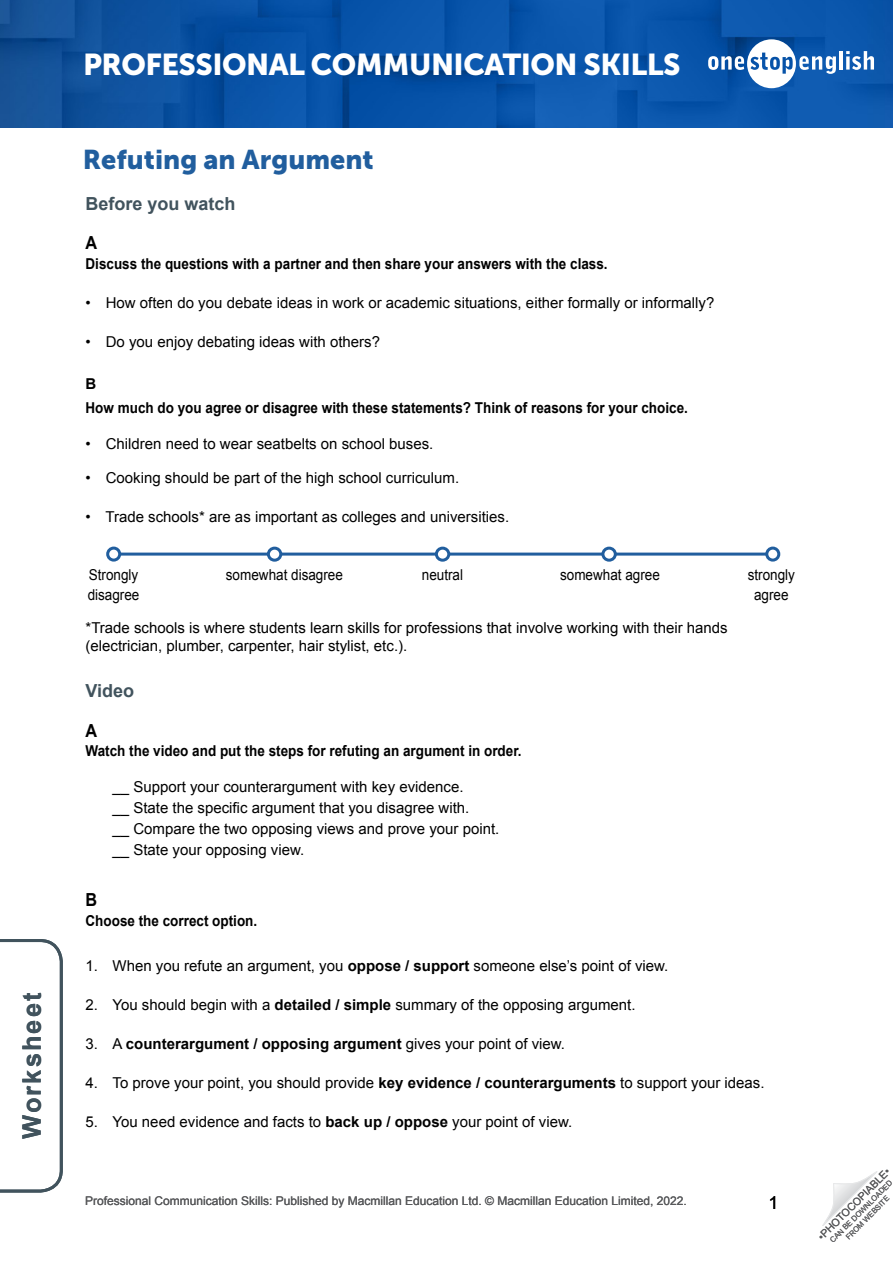
<style>
.page{position:relative;width:893px;height:1263px;background:#fff}
.page>*{position:absolute;margin:0;border:0;box-sizing:border-box;transform-origin:0 0}
.t1{font:30px "Museo Sans 900";letter-spacing:-.015em;color:#fff}
.Article_Subtitle{font:27px "Museo Sans 900";color:#215e9e}
.t2{font:700 25.5px "Arial";letter-spacing:.08em;color:#41535d}
.TN__Title{font:700 18px "Arial";color:#41535d}
.TN__Body_alpha_text{font:700 18px "Arial";color:#000;scale:.9 1}
.t3{font:18px "Arial";color:#000}
.WS__Body_text{font:15px/18px "Arial";color:#000}
.TN__Body_text_Intro{font:700 15px "Arial";color:#000;scale:.9 1}
.WS__Body_text_number{font:15px "Arial";color:#000}
.TN__Body_text{font:15px/19.5px "Arial";color:#000;scale:.9 1}
.TN__Body_text_Intro-2{font:700 15px "Arial";color:#000}
.WS__Body_-_rubric{font:700 15px "Arial";color:#000}
.t4{font:12px "Arial";color:#58595b}
.t5{font:10.5px "Arial";color:#58595b}
.t6{font:7.5px/9px "Arial";color:#58595b;text-align:center}
.s1{font-weight:700}
.s2{font-weight:400}
</style>
<div class="page">
<img style="left:0;top:0;width:893px;height:128px">
<svg style="left:822px;top:1171px;width:55px;height:55px"></svg>
<svg style="left:708px;top:39px;width:128px;height:49px"></svg>
<hr style="left:839px;top:51px;width:4px;height:19px;background:#fff">
<svg style="left:846px;top:51px;width:28px;height:19px"></svg>
<svg style="left:0;top:939px;width:63px;height:254px"></svg>
<hr style="left:120px;top:553px;width:647px;height:3px;background:#215e9e">
<div style="left:106px;top:547px;width:15px;height:15px;border:3px solid #215e9e;border-radius:50%"></div>
<div style="left:765px;top:547px;width:15px;height:15px;border:3px solid #215e9e;border-radius:50%"></div>
<div style="left:268px;top:548px;width:13px;height:12px;background:#fff;border-radius:50%"></div>
<div style="left:267px;top:547px;width:15px;height:15px;border:3px solid #215e9e;border-radius:50%"></div>
<div style="left:436px;top:548px;width:13px;height:12px;background:#fff;border-radius:50%"></div>
<div style="left:435px;top:547px;width:15px;height:15px;border:3px solid #215e9e;border-radius:50%"></div>
<div style="left:603px;top:548px;width:12px;height:12px;background:#fff;border-radius:50%"></div>
<div style="left:601px;top:547px;width:16px;height:15px;border:3px solid #215e9e;border-radius:50%"></div>
<h3 class="t2" style="left:15px;top:1139px;width:148px;rotate:-90deg">Worksheet</h3>
<h1 class="t1" style="left:83px;top:47px;width:599px">PROFESSIONAL COMMUNICATION SKILLS</h1>
<p class="Article_Subtitle" style="left:83px;top:144px;width:292px">Refuting an Argument</p>
<p class="TN__Title" style="left:86px;top:192px;width:152px">Before you watch</p>
<p class="TN__Body_alpha_text" style="left:86px;top:231px;width:14px">A</p>
<p class="TN__Body_text_Intro" style="left:86px;top:253px;width:582px">Discuss the questions with a partner and then share your answers with the class.</p>
<p class="WS__Body_text_number" style="left:86px;top:292px;width:630px">• How often do you debate ideas in work or academic situations, either formally or informally?</p>
<p class="WS__Body_text_number" style="left:86px;top:331px;width:296px">• Do you enjoy debating ideas with others?</p>
<p class="WS__Body_-_rubric" style="left:86px;top:373px;width:12px">B</p>
<p class="TN__Body_text_Intro" style="left:86px;top:397px;width:671px">How much do you agree or disagree with these statements? Think of reasons for your choice.</p>
<p class="WS__Body_text" style="left:86px;top:434px;width:349px">• Children need to wear seatbelts on school buses.</p>
<p class="WS__Body_text" style="left:86px;top:469px;width:375px">• Cooking should be part of the high school curriculum.</p>
<p class="WS__Body_text" style="left:86px;top:508px;width:425px">• Trade schools* are as important as colleges and universities.</p>
<p class="TN__Body_text" style="left:88px;top:565px;width:59px">Strongly disagree</p>
<p class="TN__Body_text" style="left:226px;top:565px;width:132px">somewhat disagree</p>
<p class="TN__Body_text" style="left:422px;top:565px;width:47px">neutral</p>
<p class="TN__Body_text" style="left:560px;top:565px;width:112px">somewhat agree</p>
<p class="TN__Body_text" style="left:748px;top:565px;width:54px;text-align:center">strongly agree</p>
<p class="WS__Body_text" style="left:86px;top:619px;width:644px">*Trade schools is where students learn skills for professions that involve working with their hands (electrician, plumber, carpenter, hair stylist, etc.).</p>
<p class="TN__Title" style="left:86px;top:678px;width:50px">Video</p>
<p class="TN__Body_alpha_text" style="left:86px;top:718px;width:14px">A</p>
<p class="TN__Body_text_Intro" style="left:86px;top:741px;width:486px">Watch the video and put the steps for refuting an argument in order.</p>
<p class="WS__Body_text" style="left:112px;top:778px;width:352px">__ Support your counterargument with key evidence.</p>
<p class="WS__Body_text" style="left:112px;top:799px;width:358px">__ State the specific argument that you disagree with.</p>
<p class="WS__Body_text" style="left:112px;top:820px;width:388px">__ Compare the two opposing views and prove your point.</p>
<p class="WS__Body_text" style="left:112px;top:841px;width:193px">__ State your opposing view.</p>
<p class="TN__Body_alpha_text" style="left:86px;top:888px;width:14px">B</p>
<p class="TN__Body_text_Intro" style="left:86px;top:910px;width:192px">Choose the correct option.</p>
<p class="WS__Body_text" style="left:86px;top:956px;width:584px">1. When you refute an argument, you <span class="s1">oppose / support</span> someone else’s point of view.</p>
<p class="WS__Body_text" style="left:86px;top:995px;width:552px">2. You should begin with a <span class="s1">detailed / simple</span> summary of the opposing argument.</p>
<p class="TN__Body_text_Intro-2" style="left:86px;top:1033px;width:481px"><span class="s2">3. A</span> counterargument / opposing argument <span class="s2">gives your point of view.</span></p>
<p class="WS__Body_text" style="left:86px;top:1073px;width:680px">4. To prove your point, you should provide <span class="s1">key evidence / counterarguments</span> to support your ideas.</p>
<p class="WS__Body_text" style="left:86px;top:1112px;width:488px">5. You need evidence and facts to <span class="s1">back up / oppose</span> your point of view.</p>
<p class="t4" style="left:85px;top:1193px;width:603px">Professional Communication Skills: Published by Macmillan Education Ltd. © Macmillan Education Limited, 2022.</p>
<p class="t3" style="left:769px;top:1191px;width:12px">1</p>
<p class="t5" style="left:815px;top:1233px;width:99px;rotate:-45deg">•PHOTOCOPIABLE•</p>
<p class="t6" style="left:828px;top:1238px;width:86px;rotate:-45deg">CAN BE DOWNLOADED<br>FROM WEBSITE</p>
</div>
